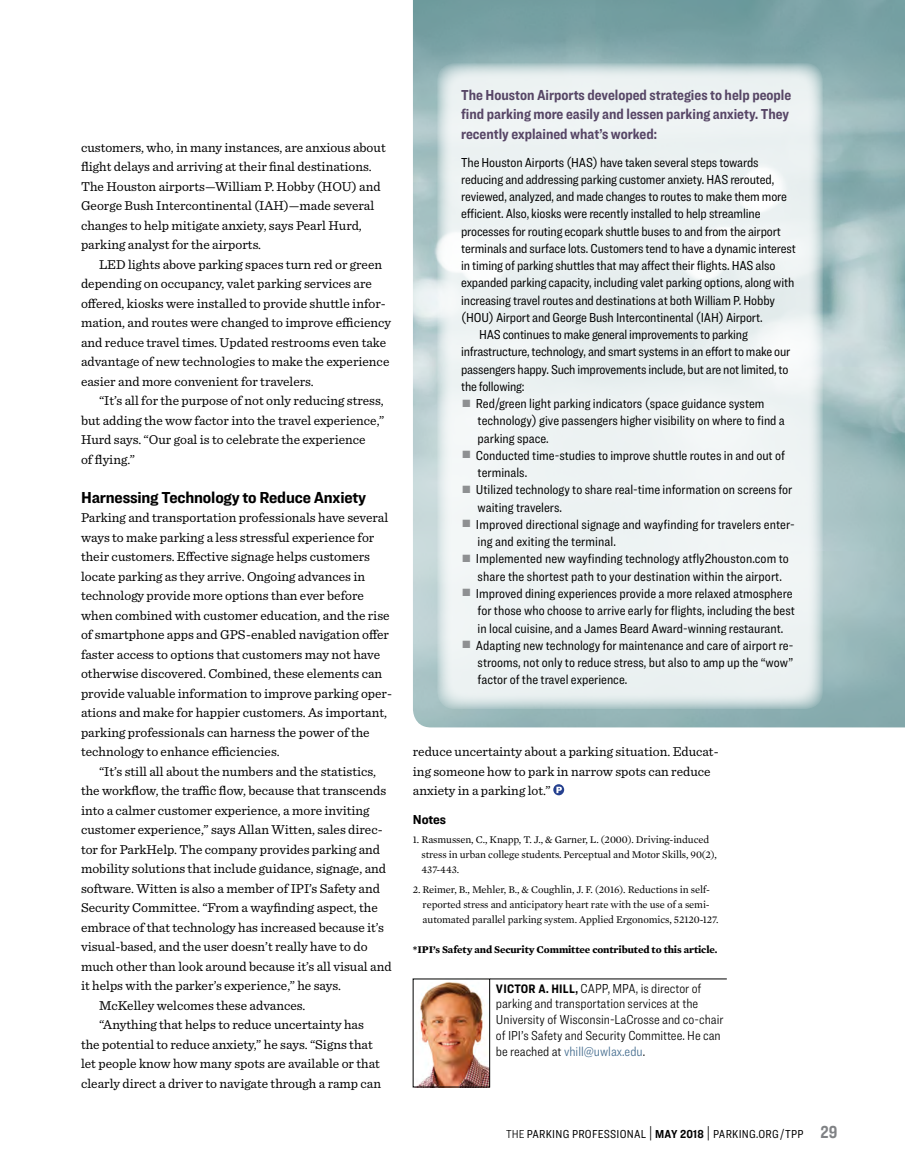
<style>
.page{position:relative;width:905px;height:1175px;background:#fff}
.page>*{position:absolute;margin:0;border:0;box-sizing:border-box;transform-origin:0 0}
.Subhead{font:700 16.5px "Ringside Condensed";letter-spacing:-.01em;color:#000;scale:1.1 1}
.t1{font:700 15px/19.5px "Ringside Condensed";color:#574666}
.t2{font:13.5px/17.2px "Ringside Condensed";letter-spacing:-.01em;color:#000}
.Text_Sentinel{font:13.5px/19.5px "Sentinel";color:#000}
.Text_Sentinel_NI{font:13.5px/19.5px "Sentinel";color:#000}
.Biography{font:300 13.5px/15.8px "Ringside Condensed";color:#000}
.Endnotes_head{font:700 13.5px "Ringside Condensed";letter-spacing:-.015em;color:#000;scale:1.1 1}
.t3{font:12px "Ringside Condensed";letter-spacing:.02em;color:#000}
.Endnotes{font:10.5px/15px "Mercury Text G1";letter-spacing:-.01em;color:#000}
.Disclaimer_vertical{font:700 10.5px "Mercury Text G1";letter-spacing:-.01em;color:#000}
.s1{color:#8e9092}
.s2{font-weight:700;font-size:12.75px}
.s3{color:#40698c}
.s4{font-weight:300}
.s5{font-size:15.6px}
.s6{font-weight:700}
.s7{font-family:"Ringside Compressed";font-weight:700;font-size:18px;color:#808285}
</style>
<div class="page">
<img style="left:413px;top:0;width:491px;height:727px">
<hr style="left:413px;top:978px;width:313px;height:1px;background:#000">
<div style="left:553px;top:784px;width:11px;height:11px;background:#25408f;border-radius:50%"></div>
<svg style="left:556px;top:786px;width:6px;height:7px"></svg>
<img style="left:418px;top:982px;width:70px;height:103px">
<div style="left:413px;top:978px;width:77px;height:109px;border:1px solid #000"></div>
<svg style="left:437px;top:63px;width:386px;height:646px;fill:#ecf2f2"></svg>
<p class="Text_Sentinel_NI" style="left:81px;top:136px;width:306px">customers, who, in many instances, are anxious about flight delays and arriving at their final destinations.<br>The Houston airports—William P. Hobby (HOU) and George Bush Intercontinental (IAH)—made several changes to help mitigate anxiety, says Pearl Hurd, parking analyst for the airports.</p>
<p class="Text_Sentinel" style="left:81px;top:253px;width:311px;text-indent:18px">LED lights above parking spaces turn red or green depending on occupancy, valet parking services are offered, kiosks were installed to provide shuttle infor&shy;mation, and routes were changed to improve efficiency and reduce travel times. Updated restrooms even take advantage of new technologies to make the experience easier and more convenient for travelers.</p>
<p class="Text_Sentinel" style="left:81px;top:390px;width:305px;text-indent:18px">“It’s all for the purpose of not only reducing stress, but adding the wow factor into the travel experience,” Hurd says. “Our goal is to celebrate the experience<br>of flying.”</p>
<p class="Subhead" style="left:81px;top:485px;width:261px">Harnessing Technology to Reduce Anxiety</p>
<p class="Text_Sentinel_NI" style="left:81px;top:507px;width:312px">Parking and transportation professionals have several ways to make parking a less stressful experience for their customers. Effective signage helps customers locate parking as they arrive. Ongoing advances in technology provide more options than ever before when combined with customer education, and the rise of smartphone apps and GPS-enabled navigation offer faster access to options that customers may not have otherwise discovered. Combined, these elements can provide valuable information to improve parking oper&shy;ations and make for happier customers. As important, parking professionals can harness the power of the technology to enhance efficiencies.</p>
<p class="Text_Sentinel" style="left:81px;top:760px;width:312px;text-indent:18px">“It’s still all about the numbers and the statistics, the workflow, the traffic flow, because that transcends into a calmer customer experience, a more inviting customer experience,” says Allan Witten, sales direc&shy;tor for ParkHelp. The company provides parking and mobility solutions that include guidance, signage, and software. Witten is also a member of IPI’s Safety and Security Committee. “From a wayfinding aspect, the embrace of that technology has increased because it’s visual-based, and the user doesn’t really have to do much other than look around because it’s all visual and it helps with the parker’s experience,” he says.</p>
<p class="Text_Sentinel" style="left:99px;top:994px;width:208px">McKelley welcomes these advances.</p>
<p class="Text_Sentinel" style="left:81px;top:1014px;width:301px;text-indent:18px">“Anything that helps to reduce uncertainty has the potential to reduce anxiety,” he says. “Signs that let people know how many spots are available or that clearly direct a driver to navigate through a ramp can</p>
<p class="t1" style="left:461px;top:85px;width:332px">The Houston Airports developed strategies to help people find parking more easily and lessen parking anxiety. They recently explained what’s worked:</p>
<p class="t2" style="left:461px;top:153px;width:299px">The Houston Airports (HAS) have taken several steps towards</p>
<p class="t2" style="left:461px;top:170px;width:314px">reducing and addressing parking customer anxiety. HAS rerouted,</p>
<p class="t2" style="left:461px;top:188px;width:327px">reviewed, analyzed, and made changes to routes to make them more</p>
<p class="t2" style="left:461px;top:205px;width:301px">efficient. Also, kiosks were recently installed to help streamline</p>
<p class="t2" style="left:461px;top:222px;width:321px">processes for routing ecopark shuttle buses to and from the airport</p>
<p class="t2" style="left:461px;top:239px;width:336px">terminals and surface lots. Customers tend to have a dynamic interest</p>
<p class="t2" style="left:461px;top:257px;width:316px">in timing of parking shuttles that may affect their flights. HAS also</p>
<p class="t2" style="left:461px;top:274px;width:335px">expanded parking capacity, including valet parking options, along with</p>
<p class="t2" style="left:461px;top:291px;width:315px">increasing travel routes and destinations at both William P. Hobby</p>
<p class="t2" style="left:461px;top:308px;width:303px">(HOU) Airport and George Bush Intercontinental (IAH) Airport.</p>
<p class="t2" style="left:479px;top:326px;width:270px">HAS continues to make general improvements to parking</p>
<p class="t2" style="left:461px;top:343px;width:331px">infrastructure, technology, and smart systems in an effort to make our</p>
<p class="t2" style="left:461px;top:360px;width:329px">passengers happy. Such improvements include, but are not limited, to</p>
<p class="t2" style="left:461px;top:377px;width:65px">the following:</p>
<p class="t2" style="left:477px;top:395px;width:309px;text-indent:-15px"><span class="s1">■</span> Red/green light parking indicators (space guidance system technology) give passengers higher visibility on where to find a parking space.</p>
<p class="t2" style="left:477px;top:446px;width:309px;text-indent:-15px"><span class="s1">■</span> Conducted time-studies to improve shuttle routes in and out of terminals.</p>
<p class="t2" style="left:477px;top:481px;width:316px;text-indent:-15px"><span class="s1">■</span> Utilized technology to share real-time information on screens for waiting travelers.</p>
<p class="t2" style="left:477px;top:515px;width:319px;text-indent:-15px"><span class="s1">■</span> Improved directional signage and wayfinding for travelers enter&shy;ing and exiting the terminal.</p>
<p class="t2" style="left:462px;top:550px;width:328px;text-align:center"><span class="s1">■</span> Implemented new wayfinding technology atfly2houston.com to share the shortest path to your destination within the airport.</p>
<p class="t2" style="left:477px;top:584px;width:319px;text-indent:-15px"><span class="s1">■</span> Improved dining experiences provide a more relaxed atmosphere for those who choose to arrive early for flights, including the best in local cuisine, and a James Beard Award-winning restaurant.</p>
<p class="t2" style="left:477px;top:636px;width:317px;text-align:justify;text-indent:-15px"><span class="s1">■</span> Adapting new technology for maintenance and care of airport re&shy;strooms, not only to reduce stress, but also to amp up the “wow” factor of the travel experience.</p>
<p class="Text_Sentinel" style="left:413px;top:741px;width:307px">reduce uncertainty about a parking situation. Educat&shy;ing someone how to park in narrow spots can reduce anxiety in a parking lot.”</p>
<p class="Endnotes_head" style="left:413px;top:809px;width:31px">Notes</p>
<p class="Endnotes" style="left:421px;top:831px;width:297px;text-indent:-9px">1. Rasmussen, C., Knapp, T. J., &amp; Garner, L. (2000). Driving-induced stress in urban college students. Perceptual and Motor Skills, 90(2),<br>437-443.</p>
<p class="Endnotes" style="left:422px;top:881px;width:297px;text-indent:-10px">2. Reimer, B., Mehler, B., &amp; Coughlin, J. F. (2016). Reductions in self&shy;reported stress and anticipatory heart rate with the use of a semi&shy;automated parallel parking system. Applied Ergonomics, 52120-127.</p>
<p class="Disclaimer_vertical" style="left:413px;top:941px;width:306px">*IPI’s Safety and Security Committee contributed to this article.</p>
<p class="Biography" style="left:496px;top:980px;width:229px"><span class="s2">VICTOR A. HILL,</span> CAPP, MPA, is director of parking and transportation services at the University of Wisconsin-LaCrosse and co-chair of IPI’s Safety and Security Committee. He can be reached at <span class="s3">vhill@uwlax.edu</span>.</p>
<p class="t3" style="left:506px;top:1125px;width:333px"><span class="s4">THE</span> PARKING PROFESSIONAL <span class="s5">|</span> <span class="s6">MAY 2018</span> <span class="s5">|</span> PARKING.ORG/TPP <span class="s7">29</span></p>
</div>
